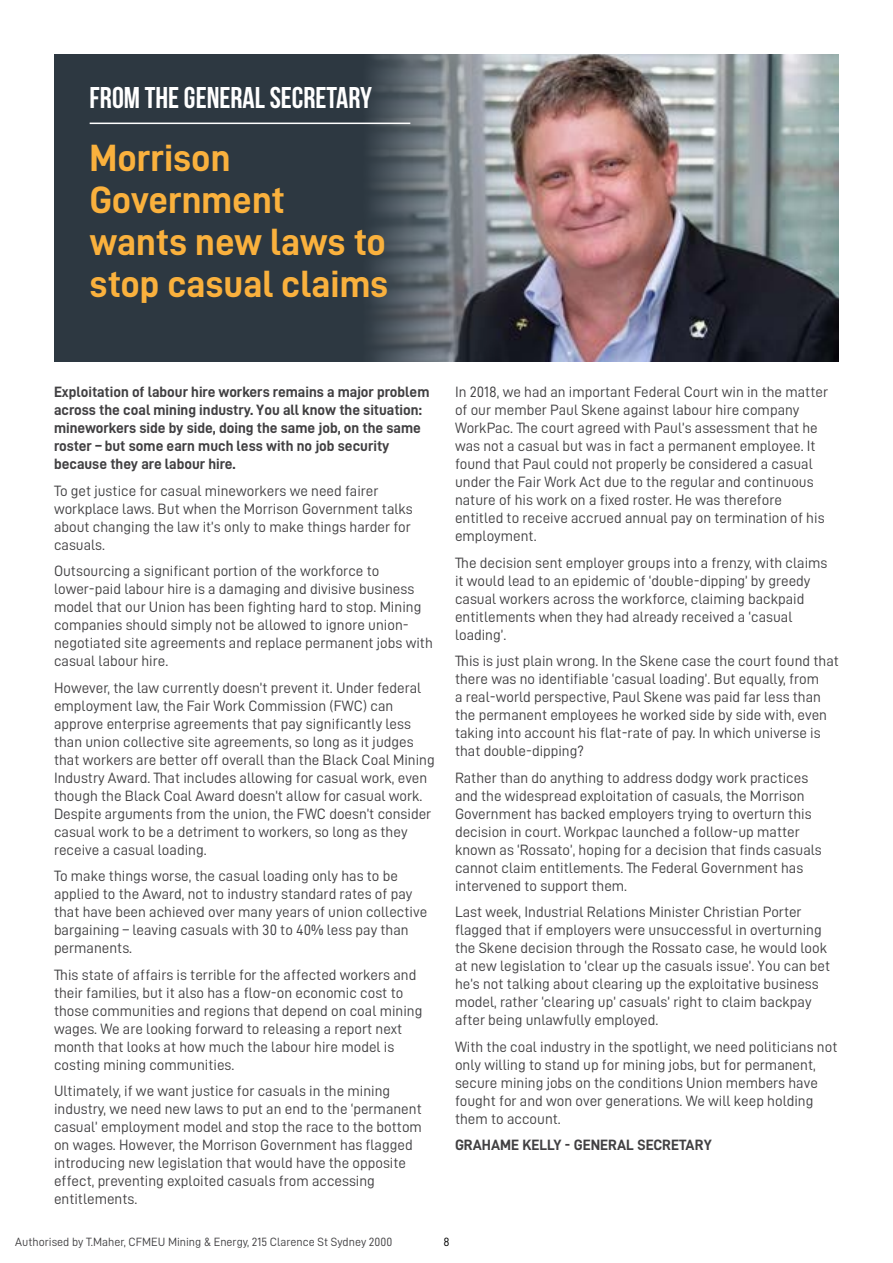
<style>
.page{position:relative;width:893px;height:1263px;background:#fff}
.page>*{position:absolute;margin:0;border:0;box-sizing:border-box;transform-origin:0 0}
.t1{font:38.1px/41.8px "D DIN Bold";color:#fab13d}
.t2{font:700 30px "Bebas Neue";color:#fff}
.t3{font:15px/18px "D DIN";color:#414042}
.t4{font:15px/18px "D DIN Bold";color:#414042}
.t5{font:12px "D DIN";color:#414042}
.t6{font:12px "D DIN";color:#000}
</style>
<div class="page">
<img style="left:502px;top:54px;width:337px;height:307px">
<svg style="left:54px;top:54px;width:448px;height:307px;background:#3f4951"></svg>
<hr style="left:90px;top:123px;width:320px;height:1px;background:#fff">
<h2 class="t2" style="left:90px;top:81px;width:284px">FROM THE GENERAL SECRETARY</h2>
<h1 class="t1" style="left:90px;top:136px;width:300px">Morrison<br>Government wants new laws to stop casual claims</h1>
<p class="t4" style="left:54px;top:383px;width:377px">Exploitation of labour hire workers remains a major problem across the coal mining industry. You all know the situation: mineworkers side by side, doing the same job, on the same roster – but some earn much less with no job security because they are labour hire.</p>
<p class="t3" style="left:54px;top:481px;width:360px">To get justice for casual mineworkers we need fairer workplace laws. But when the Morrison Government talks about changing the law it’s only to make things harder for casuals.</p>
<p class="t3" style="left:54px;top:562px;width:380px">Outsourcing a significant portion of the workforce to lower-paid labour hire is a damaging and divisive business model that our Union has been fighting hard to stop. Mining companies should simply not be allowed to ignore union&shy;negotiated site agreements and replace permanent jobs with casual labour hire.</p>
<p class="t3" style="left:54px;top:678px;width:382px">However, the law currently doesn’t prevent it. Under federal employment law, the Fair Work Commission (FWC) can approve enterprise agreements that pay significantly less than union collective site agreements, so long as it judges that workers are better off overall than the Black Coal Mining Industry Award. That includes allowing for casual work, even though the Black Coal Award doesn’t allow for casual work.<br>Despite arguments from the union, the FWC doesn’t consider casual work to be a detriment to workers, so long as they receive a casual loading.</p>
<p class="t3" style="left:54px;top:867px;width:375px">To make things worse, the casual loading only has to be applied to the Award, not to industry standard rates of pay that have been achieved over many years of union collective bargaining – leaving casuals with 30 to 40% less pay than permanents.</p>
<p class="t3" style="left:54px;top:965px;width:370px">This state of affairs is terrible for the affected workers and their families, but it also has a flow-on economic cost to those communities and regions that depend on coal mining wages. We are looking forward to releasing a report next month that looks at how much the labour hire model is costing mining communities.</p>
<p class="t3" style="left:54px;top:1082px;width:369px">Ultimately, if we want justice for casuals in the mining industry, we need new laws to put an end to the ‘permanent casual’ employment model and stop the race to the bottom on wages. However, the Morrison Government has flagged introducing new legislation that would have the opposite effect, preventing exploited casuals from accessing entitlements.</p>
<p class="t3" style="left:455px;top:383px;width:375px">In 2018, we had an important Federal Court win in the matter of our member Paul Skene against labour hire company WorkPac. The court agreed with Paul’s assessment that he was not a casual but was in fact a permanent employee. It found that Paul could not properly be considered a casual under the Fair Work Act due to the regular and continuous nature of his work on a fixed roster. He was therefore entitled to receive accrued annual pay on termination of his employment.</p>
<p class="t3" style="left:455px;top:553px;width:374px">The decision sent employer groups into a frenzy, with claims it would lead to an epidemic of ‘double-dipping’ by greedy casual workers across the workforce, claiming backpaid entitlements when they had already received a ‘casual loading’.</p>
<p class="t3" style="left:455px;top:652px;width:385px">This is just plain wrong. In the Skene case the court found that there was no identifiable ‘casual loading’. But equally, from<br>a real-world perspective, Paul Skene was paid far less than the permanent employees he worked side by side with, even taking into account his flat-rate of pay. In which universe is that double-dipping?</p>
<p class="t3" style="left:455px;top:768px;width:368px">Rather than do anything to address dodgy work practices and the widespread exploitation of casuals, the Morrison Government has backed employers trying to overturn this decision in court. Workpac launched a follow-up matter known as ‘Rossato’, hoping for a decision that finds casuals cannot claim entitlements. The Federal Government has intervened to support them.</p>
<p class="t3" style="left:455px;top:903px;width:377px">Last week, Industrial Relations Minister Christian Porter flagged that if employers were unsuccessful in overturning the Skene decision through the Rossato case, he would look at new legislation to ‘clear up the casuals issue’. You can bet he’s not talking about clearing up the exploitative business model, rather ‘clearing up’ casuals’ right to claim backpay after being unlawfully employed.</p>
<p class="t3" style="left:455px;top:1037px;width:384px">With the coal industry in the spotlight, we need politicians not only willing to stand up for mining jobs, but for permanent, secure mining jobs on the conditions Union members have fought for and won over generations. We will keep holding them to account.</p>
<p class="t4" style="left:455px;top:1136px;width:258px">GRAHAME KELLY - GENERAL SECRETARY</p>
<p class="t5" style="left:15px;top:1235px;width:378px">Authorised by T.Maher, CFMEU Mining &amp; Energy, 215 Clarence St Sydney 2000</p>
<p class="t6" style="left:443px;top:1235px;width:8px">8</p>
</div>
